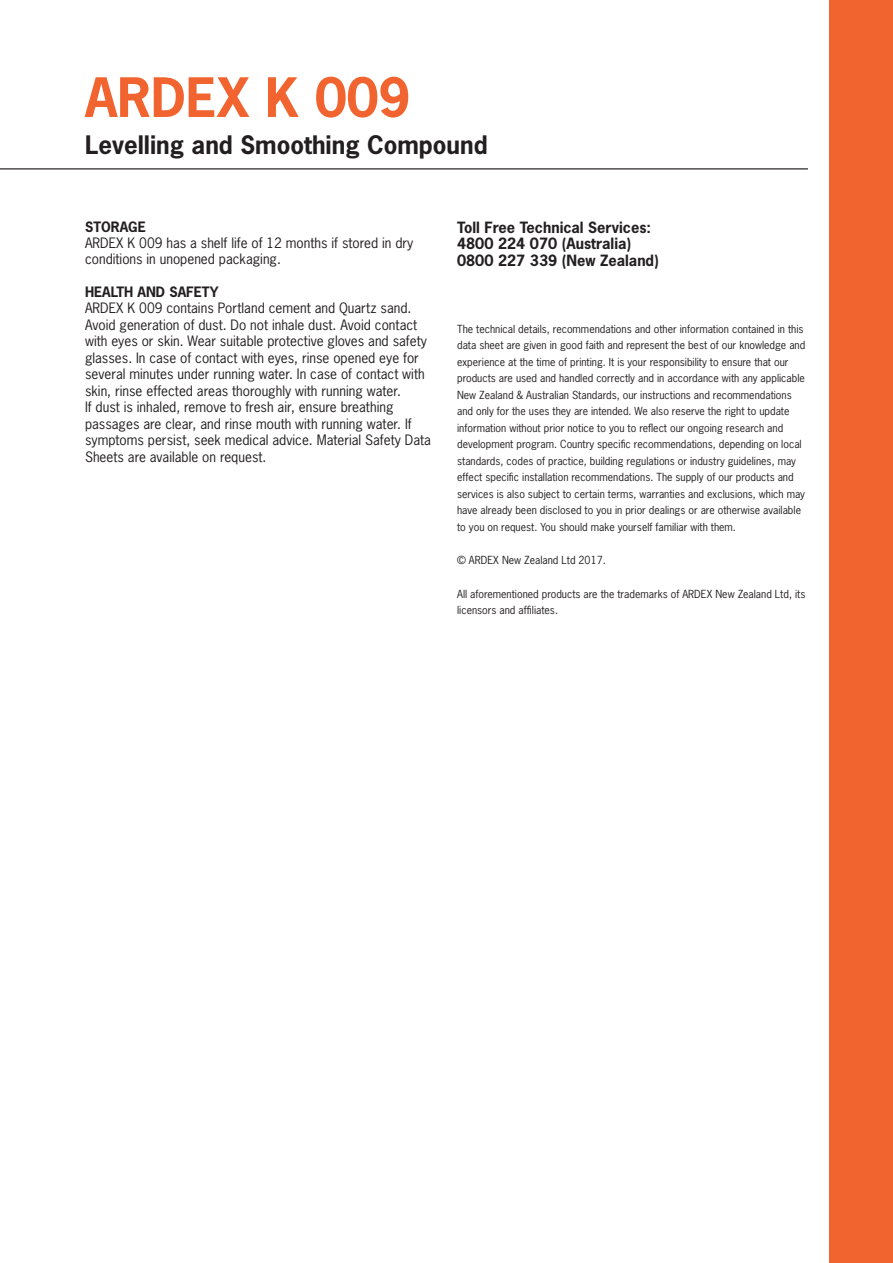
<style>
.page{position:relative;width:893px;height:1263px;background:#fff}
.page>*{position:absolute;margin:0;border:0;box-sizing:border-box;transform-origin:0 0}
.Paragraph_Style_2{font:700 51px "News Gothic Std";color:#f2642f}
.Paragraph_Style_4{font:700 24px "News Gothic Std";color:#231f20}
.t1{font:700 14.7px/16.5px "News Gothic Std";color:#231f20}
.t2{font:13.5px/16.5px "News Gothic Std";color:#231f20}
.t3{font:700 13.5px "News Gothic Std";color:#231f20}
.Paragraph_Style_1{font:10.5px/16.5px "News Gothic Std";color:#231f20}
</style>
<div class="page">
<div style="left:829px;top:0;width:64px;height:1263px;background:#f2642f"></div>
<hr style="left:0;top:168px;width:808px;height:1px;background:#231f20">
<p class="Paragraph_Style_2" style="left:85px;top:64px;width:327px">ARDEX K 009</p>
<p class="Paragraph_Style_4" style="left:85px;top:129px;width:404px">Levelling and Smoothing Compound</p>
<p class="t3" style="left:85px;top:218px;width:62px">STORAGE</p>
<p class="t2" style="left:85px;top:235px;width:330px">ARDEX K 009 has a shelf life of 12 months if stored in dry conditions in unopened packaging.</p>
<p class="t3" style="left:85px;top:283px;width:135px">HEALTH AND SAFETY</p>
<p class="t2" style="left:85px;top:300px;width:347px">ARDEX K 009 contains Portland cement and Quartz sand.<br>Avoid generation of dust. Do not inhale dust. Avoid contact with eyes or skin. Wear suitable protective gloves and safety glasses. In case of contact with eyes, rinse opened eye for several minutes under running water. In case of contact with skin, rinse effected areas thoroughly with running water.<br>If dust is inhaled, remove to fresh air, ensure breathing passages are clear, and rinse mouth with running water. If symptoms persist, seek medical advice. Material Safety Data Sheets are available on request.</p>
<p class="t1" style="left:457px;top:218px;width:203px">Toll Free Technical Services:<br>4800 224 070 (Australia)<br>0800 227 339 (New Zealand)</p>
<p class="Paragraph_Style_1" style="left:457px;top:320px;width:350px">The technical details, recommendations and other information contained in this data sheet are given in good faith and represent the best of our knowledge and experience at the time of printing. It is your responsibility to ensure that our products are used and handled correctly and in accordance with any applicable New Zealand &amp; Australian Standards, our instructions and recommendations and only for the uses they are intended. We also reserve the right to update information without prior notice to you to reflect our ongoing research and development program. Country specific recommendations, depending on local standards, codes of practice, building regulations or industry guidelines, may effect specific installation recommendations. The supply of our products and services is also subject to certain terms, warranties and exclusions, which may have already been disclosed to you in prior dealings or are otherwise available to you on request. You should make yourself familiar with them.</p>
<p class="Paragraph_Style_1" style="left:457px;top:552px;width:150px">© ARDEX New Zealand Ltd 2017.</p>
<p class="Paragraph_Style_1" style="left:457px;top:585px;width:350px">All aforementioned products are the trademarks of ARDEX New Zealand Ltd, its licensors and affiliates.</p>
</div>
